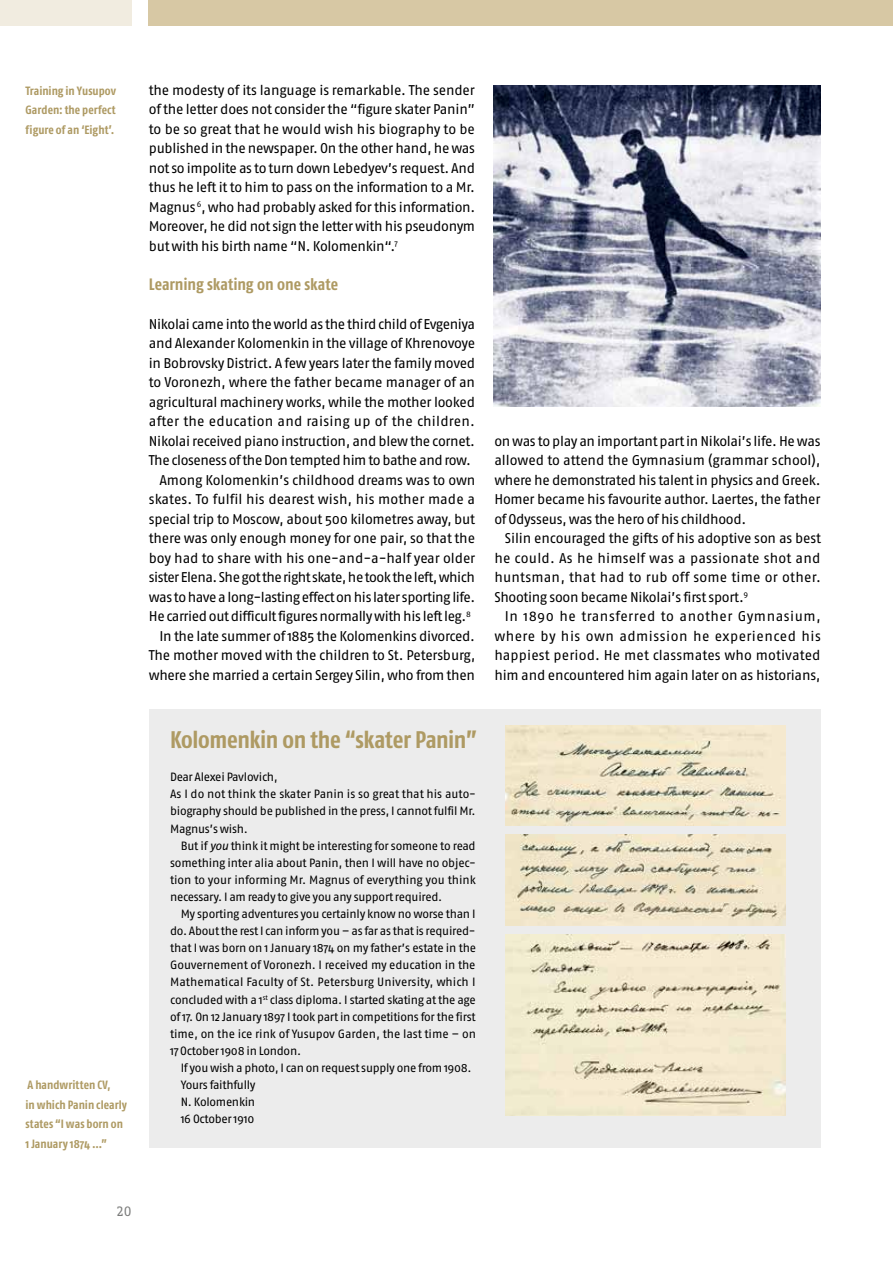
<style>
.page{position:relative;width:893px;height:1263px;background:#fff}
.page>*{position:absolute;margin:0;border:0;box-sizing:border-box;transform-origin:0 0}
.t1{font:700 24px "Fago Co";letter-spacing:-.015em;color:#ae9a63}
.t2{font:700 16.5px "Fago Co";letter-spacing:-.005em;color:#ae9a63}
.t3{font:14.1px/19.5px "Fago No";letter-spacing:-.02em;color:#000;text-align:justify}
.t4{font:14.1px "Fago No";letter-spacing:.005em;color:#000}
.t5{font:14.1px "Fago No";letter-spacing:.015em;color:#000}
.t6{font:13.5px "Fago Office Serif";color:#7a7b7a}
.t7{font:12px/17.1px "Fago No";letter-spacing:-.02em;color:#000}
.t8{font:700 12px/19.5px "Fago Co";color:#ae9a63;text-align:justify}
.s1{font-style:italic}
</style>
<div class="page">
<div style="left:149px;top:0;width:744px;height:26px;background:#d7c8a4"></div>
<div style="left:0;top:0;width:132px;height:26px;background:#f1ece0"></div>
<div style="left:149px;top:709px;width:672px;height:439px;background:#ececec"></div>
<img style="left:506px;top:934px;width:279px;height:182px">
<img style="left:506px;top:726px;width:279px;height:99px">
<img style="left:506px;top:835px;width:279px;height:90px">
<img style="left:494px;top:85px;width:327px;height:322px">
<p class="t8" style="left:26px;top:81px;width:92px">Training in Yusupov Garden: the perfect figure of an ‘Eight’.</p>
<p class="t8" style="left:26px;top:1075px;width:103px;text-align:left">A handwritten CV,<br>in which Panin clearly states “I was born on<br>1 January 1874 …”</p>
<p class="t3" style="left:149px;top:80px;width:328px">the modesty of its language is remarkable. The sender of the letter does not consider the “figure skater Panin” to be so great that he would wish his biography to be published in the newspaper. On the other hand, he was not so impolite as to turn down Lebedyev’s request. And thus he left it to him to pass on the information to a Mr.<br>Magnus <sup>6</sup>, who had probably asked for this information.<br>Moreover, he did not sign the letter with his pseudonym but with his birth name “N. Kolomenkin“.<sup>7</sup></p>
<p class="t2" style="left:149px;top:274px;width:191px">Learning skating on one skate</p>
<p class="t3" style="left:149px;top:314px;width:328px">Nikolai came into the world as the third child of Evgeniya</p>
<p class="t3" style="left:149px;top:333px;width:328px">and Alexander Kolomenkin in the village of Khrenovoye</p>
<p class="t3" style="left:149px;top:353px;width:328px">in Bobrovsky District. A few years later the family moved</p>
<p class="t3" style="left:149px;top:372px;width:328px">to Voronezh, where the father became manager of an</p>
<p class="t3" style="left:149px;top:392px;width:328px">agricultural machinery works, while the mother looked</p>
<p class="t5" style="left:149px;top:413px;width:328px">after the education and raising up of the children.</p>
<p class="t3" style="left:149px;top:431px;width:328px">Nikolai received piano instruction, and blew the cornet.</p>
<p class="t3" style="left:149px;top:451px;width:324px">The closeness of the Don tempted him to bathe and row.</p>
<p class="t3" style="left:159px;top:470px;width:317px">Among Kolomenkin’s childhood dreams was to own</p>
<p class="t4" style="left:149px;top:491px;width:328px">skates. To fulfil his dearest wish, his mother made a</p>
<p class="t3" style="left:149px;top:509px;width:328px">special trip to Moscow, about 500 kilometres away, but</p>
<p class="t3" style="left:149px;top:529px;width:328px">there was only enough money for one pair, so that the</p>
<p class="t3" style="left:149px;top:548px;width:328px">boy had to share with his one-and-a-half year older</p>
<p class="t3" style="left:149px;top:568px;width:328px">sister Elena. She got the right skate, he took the left, which</p>
<p class="t3" style="left:149px;top:587px;width:328px">was to have a long-lasting effect on his later sporting life.</p>
<p class="t3" style="left:149px;top:607px;width:324px">He carried out difficult figures normally with his left leg.<sup>8</sup></p>
<p class="t3" style="left:159px;top:626px;width:317px">In the late summer of 1885 the Kolomenkins divorced.</p>
<p class="t3" style="left:149px;top:645px;width:328px">The mother moved with the children to St. Petersburg,</p>
<p class="t3" style="left:149px;top:665px;width:328px">where she married a certain Sergey Silin, who from then</p>
<p class="t3" style="left:494px;top:431px;width:328px">on was to play an important part in Nikolai’s life. He was allowed to attend the Gymnasium (grammar school), where he demonstrated his talent in physics and Greek.<br>Homer became his favourite author. Laertes, the father of Odysseus, was the hero of his childhood.</p>
<p class="t3" style="left:494px;top:528px;width:328px;text-indent:11px">Silin encouraged the gifts of his adoptive son as best he could. As he himself was a passionate shot and huntsman, that had to rub off some time or other.<br>Shooting soon became Nikolai’s first sport.<sup>9</sup></p>
<p class="t3" style="left:494px;top:606px;width:328px;text-indent:11px">In 1890 he transferred to another Gymnasium, where by his own admission he experienced his happiest period. He met classmates who motivated him and encountered him again later on as historians,</p>
<h1 class="t1" style="left:170px;top:726px;width:309px">Kolomenkin on the “skater Panin”</h1>
<p class="t7" style="left:170px;top:768px;width:307px">Dear Alexei Pavlovich,<br>As I do not think the skater Panin is so great that his auto&shy;biography should be published in the press, I cannot fulfil Mr.<br>Magnus’s wish.</p>
<p class="t7" style="left:170px;top:837px;width:307px;text-align:justify;text-indent:11px">But if <span class="s1">you</span> think it might be interesting for someone to read something inter alia about Panin, then I will have no objec&shy;tion to your informing Mr. Magnus of everything you think necessary. I am ready to give you any support required.</p>
<p class="t7" style="left:170px;top:905px;width:307px;text-align:justify;text-indent:11px">My sporting adventures you certainly know no worse than I do. About the rest I can inform you – as far as that is required&shy;that I was born on 1 January 1874 on my father’s estate in the Gouvernement of Voronezh. I received my education in the Mathematical Faculty of St. Petersburg University, which I concluded with a 1<sup>st</sup> class diploma. I started skating at the age of 17. On 12 January 1897 I took part in competitions for the first time, on the ice rink of Yusupov Garden, the last time – on 17 October 1908 in London.</p>
<p class="t7" style="left:181px;top:1059px;width:292px">If you wish a photo, I can on request supply one from 1908.<br>Yours faithfully<br>N. Kolomenkin<br>16 October 1910</p>
<p class="t6" style="left:116px;top:1204px;width:17px">20</p>
</div>
